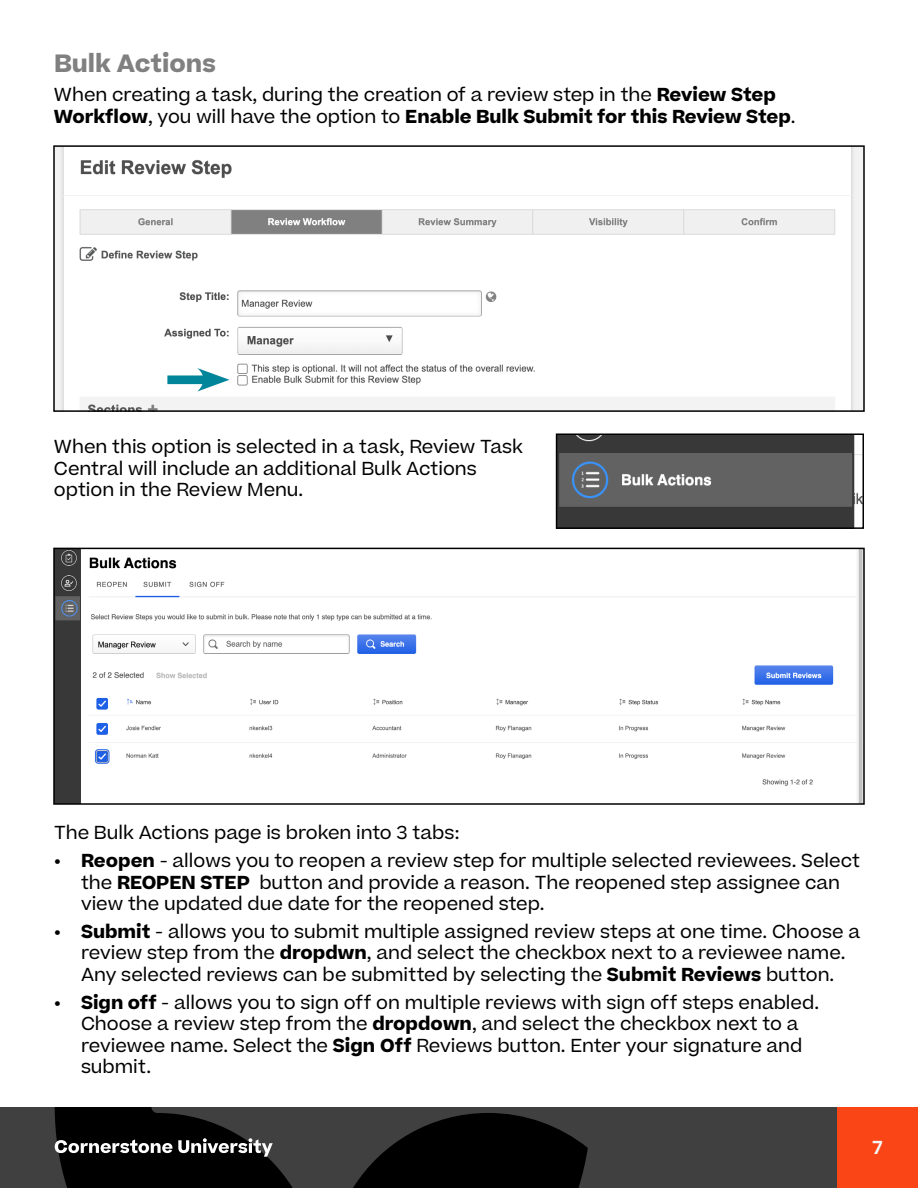
<style>
.page{position:relative;width:918px;height:1188px;background:#fff}
.page>*{position:absolute;margin:0;border:0;box-sizing:border-box;transform-origin:0 0}
.t1{font:700 24px "Beatrice";color:#808080}
.t2{font:18px/21.6px "Beatrice";color:#000}
.t3{font:600 18px "Beatrice";color:#f5f8fa}
.s1{font-weight:700}
</style>
<div class="page">
<div style="left:0;top:1107px;width:837px;height:81px;background:#404040"></div>
<div style="left:837px;top:1107px;width:81px;height:81px;background:#fa4616"></div>
<svg style="left:55px;top:1107px;width:533px;height:81px"></svg>
<img style="left:56px;top:148px;width:806px;height:261px">
<div style="left:53px;top:145px;width:812px;height:267px;border:2px solid #000"></div>
<div style="left:167px;top:375px;width:44px;height:9px;background:#00859b"></div>
<svg style="left:197px;top:368px;width:32px;height:24px"></svg>
<img style="left:559px;top:437px;width:302px;height:89px">
<div style="left:556px;top:434px;width:308px;height:95px;border:2px solid #000"></div>
<img style="left:56px;top:551px;width:806px;height:251px">
<div style="left:53px;top:548px;width:812px;height:257px;border:2px solid #000"></div>
<h1 class="t1" style="left:54px;top:46px;width:164px">Bulk Actions</h1>
<p class="t2" style="left:54px;top:84px;width:743px">When creating a task, during the creation of a review step in the <span class="s1">Review Step<br>Workflow</span>, you will have the option to <span class="s1">Enable Bulk Submit for this Review Step</span>.</p>
<p class="t2" style="left:54px;top:435px;width:470px">When this option is selected in a task, Review Task<br>Central will include an additional Bulk Actions option in the Review Menu.</p>
<p class="t2" style="left:54px;top:822px;width:407px">The Bulk Actions page is broken into 3 tabs:</p>
<p class="t2" style="left:81px;top:849px;width:781px;text-indent:-27px"><span class="s1">• Reopen</span> - allows you to reopen a review step for multiple selected reviewees. Select the <span class="s1">REOPEN STEP</span> button and provide a reason. The reopened step assignee can view the updated due date for the reopened step.</p>
<p class="t2" style="left:81px;top:920px;width:781px;text-indent:-27px"><span class="s1">• Submit</span> - allows you to submit multiple assigned review steps at one time. Choose a review step from the <span class="s1">dropdwn</span>, and select the checkbox next to a reviewee name.<br>Any selected reviews can be submitted by selecting the <span class="s1">Submit Reviews</span> button.</p>
<p class="t2" style="left:81px;top:991px;width:740px;text-indent:-27px"><span class="s1">• Sign off</span> - allows you to sign off on multiple reviews with sign off steps enabled.<br>Choose a review step from the <span class="s1">dropdown</span>, and select the checkbox next to a reviewee name. Select the <span class="s1">Sign Off</span> Reviews button. Enter your signature and submit.</p>
<p class="t3" style="left:872px;top:1136px;width:12px">7</p>
</div>
